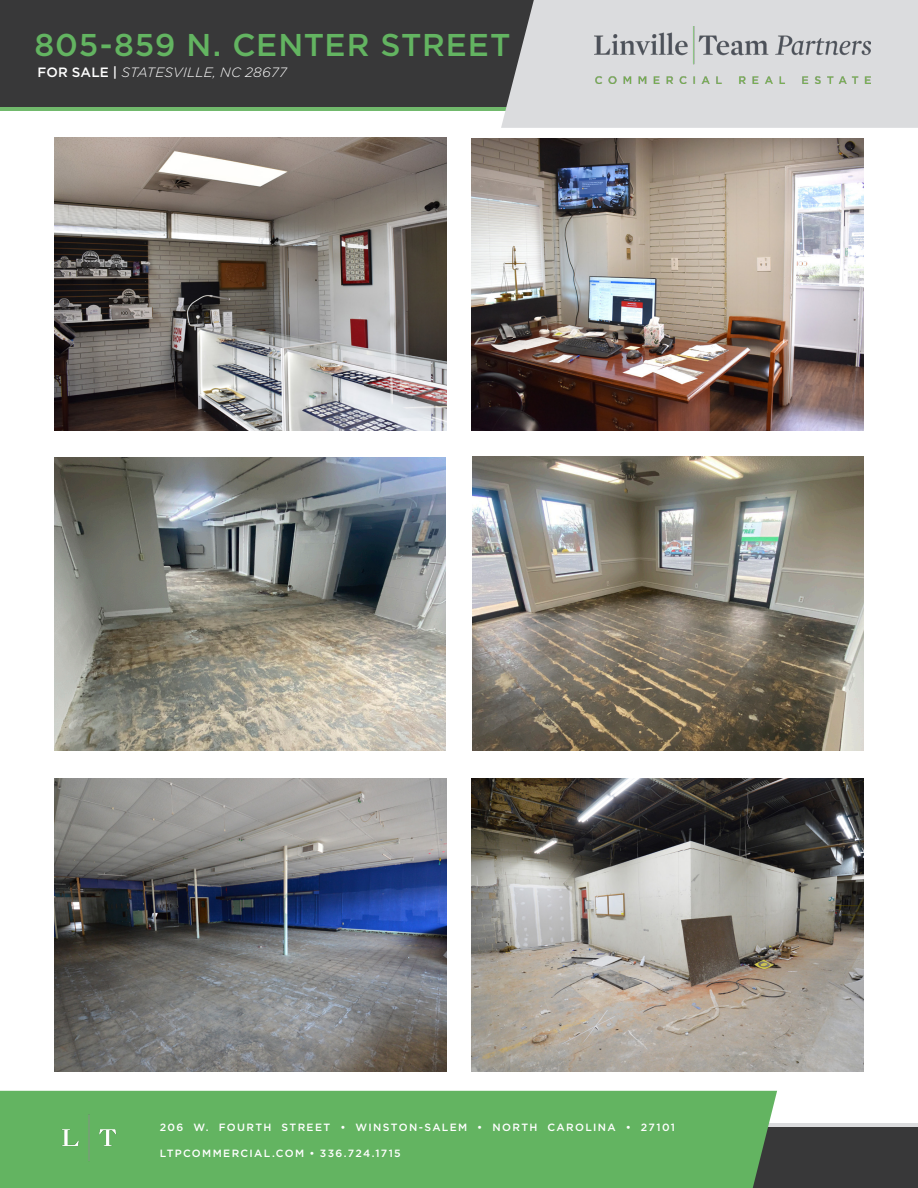
<style>
.page{position:relative;width:918px;height:1188px;background:#fff}
.page>*{position:absolute;margin:0;border:0;box-sizing:border-box;transform-origin:0 0}
.t1{font:500 31.5px "Gotham";letter-spacing:.025em;color:#63b461}
.t2{font:italic 300 13.5px "Gotham";letter-spacing:.015em;color:#fff}
.t3{font:500 10.5px "Gotham";letter-spacing:.125em;color:#fff}
.s1{font-weight:500;font-style:normal}
</style>
<div class="page">
<div style="left:0;top:1123px;width:918px;height:65px;background:#383839"></div>
<div style="left:0;top:0;width:918px;height:110px;background:#383839"></div>
<hr style="left:0;top:107px;width:918px;height:3px;background:#71b96c">
<div style="left:501px;top:0;width:417px;height:128px;background:#dbdcde"></div>
<img style="left:594px;top:26px;width:277px;height:58px">
<hr style="left:0;top:1123px;width:918px;height:3px;background:#dbdcde">
<div style="left:0;top:1091px;width:777px;height:97px;background:#63b461"></div>
<div style="left:54px;top:1103px;width:69px;height:69px;background:#63b461"></div>
<img style="left:54px;top:778px;width:392px;height:293px">
<img style="left:472px;top:138px;width:392px;height:293px">
<img style="left:472px;top:778px;width:392px;height:293px">
<img style="left:54px;top:137px;width:393px;height:294px">
<img style="left:472px;top:457px;width:392px;height:293px">
<img style="left:54px;top:457px;width:392px;height:293px">
<h1 class="t1" style="left:34px;top:24px;width:477px">805-859 N. CENTER STREET</h1>
<p class="t2" style="left:38px;top:64px;width:251px"><span class="s1">FOR SALE |</span> STATESVILLE, NC 28677</p>
<p class="t3" style="left:160px;top:1120px;width:517px">206 W. FOURTH STREET • WINSTON-SALEM • NORTH CAROLINA • 27101</p>
<p class="t3" style="left:160px;top:1146px;width:243px">LTPCOMMERCIAL.COM • 336.724.1715</p>
</div>
